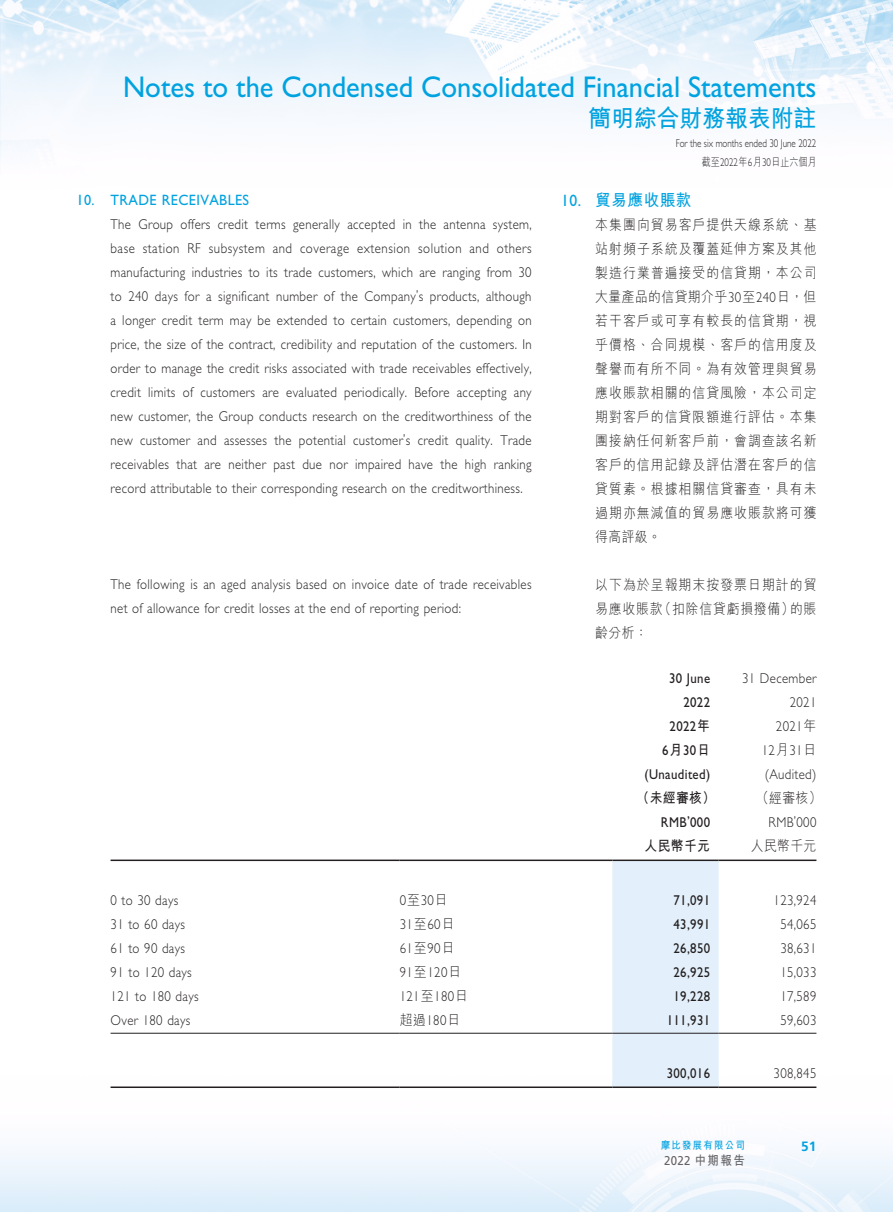
<style>
.page{position:relative;width:893px;height:1212px;background:#fff}
.page>*{position:absolute;margin:0;border:0;box-sizing:border-box;transform-origin:0 0}
.t1{font:30px "Gill Sans Std";color:#00a2df;scale:.95 1}
.t2{font:700 24px "M Hei HK";color:#00a2df;scale:.95 1}
.t3{font:700 16.5px "M Hei HK";letter-spacing:.03em;color:#00a2df;scale:.95 1}
.t4{font:15px "Gill Sans Std";letter-spacing:.03em;color:#00a2df;scale:.95 1}
.t5{font:300 14.25px/24px "Gill Sans Std";letter-spacing:.03em;color:#231f20;text-align:justify;scale:.9 1}
.t6{font:300 14.25px/24px "M Hei HK";letter-spacing:.085em;color:#231f20;text-align:justify;scale:.9 1}
.t7{font:14.25px "Gill Sans Std";letter-spacing:.03em;color:#231f20;scale:.9 1}
.t8{font:700 14.25px "M Hei HK";letter-spacing:.03em;color:#231f20;scale:.9 1}
.t9{font:700 13.5px "Frutiger LT Std";color:#00a2df}
.t10{font:12.75px "Frutiger LT Std";color:#636366;scale:.9 1}
.t11{font:300 11.25px "Gill Sans Std";color:#231f20;scale:.8 1}
.t12{font:300 11.25px "M Hei HK";color:#231f20;scale:.8 1}
.t13{font:700 10.5px "M Hei HK";letter-spacing:.13em;color:#00a2df;scale:.9 1}
.s1{font-family:"Gill Sans Std"}
.s2{font-family:"Gill Sans Std";font-weight:400}
.s3{font-family:"M Hei HK";font-weight:700}
.s4{font-family:"M Hei HK"}
</style>
<div class="page">
<img style="left:0;top:0;width:893px;height:1212px">
<div style="left:612px;top:861px;width:107px;height:220px;background:#e3f0fb"></div>
<div style="left:612px;top:1081px;width:107px;height:7px;background:#e3f0fb"></div>
<hr style="left:111px;top:859px;width:289px;height:2px;background:#231f20">
<hr style="left:400px;top:859px;width:212px;height:2px;background:#231f20">
<hr style="left:612px;top:859px;width:107px;height:2px;background:#231f20">
<hr style="left:719px;top:859px;width:97px;height:2px;background:#231f20">
<hr style="left:111px;top:1033px;width:289px;height:1px;background:#231f20">
<hr style="left:400px;top:1033px;width:212px;height:1px;background:#231f20">
<hr style="left:612px;top:1033px;width:107px;height:1px;background:#231f20">
<hr style="left:719px;top:1033px;width:97px;height:1px;background:#231f20">
<hr style="left:111px;top:1086px;width:289px;height:2px;background:#231f20">
<hr style="left:400px;top:1086px;width:212px;height:2px;background:#231f20">
<hr style="left:612px;top:1086px;width:107px;height:2px;background:#231f20">
<hr style="left:719px;top:1086px;width:97px;height:2px;background:#231f20">
<h1 class="t1" style="left:123px;top:70px;width:731px">Notes to the Condensed Consolidated Financial Statements</h1>
<h2 class="t2" style="left:588px;top:101px;width:241px">簡明綜合財務報表附註</h2>
<p class="t11" style="left:676px;top:137px;width:177px">For the six months ended 30 June 2022</p>
<p class="t12" style="left:702px;top:156px;width:145px">截至<span class="s1">2022</span>年<span class="s1">6</span>月<span class="s1">30</span>日止六個月</p>
<p class="t4" style="left:77px;top:191px;width:183px">10. TRADE RECEIVABLES</p>
<p class="t5" style="left:111px;top:212px;width:469px">The Group offers credit terms generally accepted in the antenna system, base station RF subsystem and coverage extension solution and others manufacturing industries to its trade customers, which are ranging from 30 to 240 days for a significant number of the Company’s products, although a longer credit term may be extended to certain customers, depending on price, the size of the contract, credibility and reputation of the customers. In order to manage the credit risks associated with trade receivables effectively, credit limits of customers are evaluated periodically. Before accepting any new customer, the Group conducts research on the creditworthiness of the new customer and assesses the potential customer’s credit quality. Trade receivables that are neither past due nor impaired have the high ranking record attributable to their corresponding research on the creditworthiness.</p>
<p class="t5" style="left:111px;top:572px;width:469px">The following is an aged analysis based on invoice date of trade receivables net of allowance for credit losses at the end of reporting period:</p>
<p class="t3" style="left:561px;top:188px;width:139px"><span class="s2">10.</span> 貿易應收賬款</p>
<p class="t6" style="left:595px;top:213px;width:247px">本集團向貿易客戶提供天線系統、基站射頻子系統及覆蓋延伸方案及其他製造行業普遍接受的信貸期，本公司大量產品的信貸期介乎<span class="s1">30</span>至<span class="s1">240</span>日，但若干客戶或可享有較長的信貸期，視乎價格、合同規模、客戶的信用度及聲譽而有所不同。為有效管理與貿易應收賬款相關的信貸風險，本公司定期對客戶的信貸限額進行評估。本集團接納任何新客戶前，會調查該名新客戶的信用記錄及評估潛在客戶的信貸質素。根據相關信貸審查，具有未過期亦無減值的貿易應收賬款將可獲得高評級。</p>
<p class="t6" style="left:595px;top:573px;width:247px">以下為於呈報期末按發票日期計的貿易應收賬款（扣除信貸虧損撥備）的賬齡分析：</p>
<p class="t7" style="left:669px;top:670px;width:47px">30 June</p>
<p class="t5" style="left:742px;top:666px;width:84px">31 December</p>
<p class="t7" style="left:683px;top:693px;width:31px">2022</p>
<p class="t5" style="left:790px;top:690px;width:31px">2021</p>
<p class="t7" style="left:670px;top:717px;width:47px">2022<span class="s3">年</span></p>
<p class="t5" style="left:776px;top:714px;width:47px">2021<span class="s4">年</span></p>
<p class="t7" style="left:662px;top:741px;width:55px">6<span class="s3">月</span>30<span class="s3">日</span></p>
<p class="t5" style="left:762px;top:738px;width:62px">12<span class="s4">月</span>31<span class="s4">日</span></p>
<p class="t7" style="left:645px;top:765px;width:74px">(Unaudited)</p>
<p class="t5" style="left:765px;top:762px;width:59px">(Audited)</p>
<p class="t8" style="left:636px;top:787px;width:89px">（未經審核）</p>
<p class="t6" style="left:756px;top:785px;width:74px">（經審核）</p>
<p class="t7" style="left:661px;top:813px;width:56px">RMB’000</p>
<p class="t5" style="left:769px;top:810px;width:55px">RMB’000</p>
<p class="t8" style="left:645px;top:835px;width:74px">人民幣千元</p>
<p class="t6" style="left:751px;top:833px;width:74px">人民幣千元</p>
<p class="t5" style="left:111px;top:888px;width:77px">0 to 30 days</p>
<p class="t5" style="left:400px;top:888px;width:55px">0<span class="s4">至</span>30<span class="s4">日</span></p>
<p class="t7" style="left:673px;top:892px;width:42px">71,091</p>
<p class="t5" style="left:774px;top:888px;width:49px">123,924</p>
<p class="t5" style="left:111px;top:912px;width:84px">31 to 60 days</p>
<p class="t5" style="left:400px;top:912px;width:62px">31<span class="s4">至</span>60<span class="s4">日</span></p>
<p class="t7" style="left:673px;top:916px;width:42px">43,991</p>
<p class="t5" style="left:780px;top:912px;width:42px">54,065</p>
<p class="t5" style="left:111px;top:936px;width:84px">61 to 90 days</p>
<p class="t5" style="left:400px;top:936px;width:62px">61<span class="s4">至</span>90<span class="s4">日</span></p>
<p class="t7" style="left:673px;top:940px;width:42px">26,850</p>
<p class="t5" style="left:780px;top:936px;width:42px">38,631</p>
<p class="t5" style="left:111px;top:960px;width:92px">91 to 120 days</p>
<p class="t5" style="left:400px;top:960px;width:70px">91<span class="s4">至</span>120<span class="s4">日</span></p>
<p class="t7" style="left:673px;top:964px;width:42px">26,925</p>
<p class="t5" style="left:780px;top:960px;width:42px">15,033</p>
<p class="t5" style="left:111px;top:984px;width:99px">121 to 180 days</p>
<p class="t5" style="left:400px;top:984px;width:77px">121<span class="s4">至</span>180<span class="s4">日</span></p>
<p class="t7" style="left:673px;top:988px;width:42px">19,228</p>
<p class="t5" style="left:780px;top:984px;width:42px">17,589</p>
<p class="t5" style="left:111px;top:1008px;width:90px">Over 180 days</p>
<p class="t6" style="left:400px;top:1007px;width:69px">超過<span class="s1">180</span>日</p>
<p class="t7" style="left:667px;top:1012px;width:50px">111,931</p>
<p class="t5" style="left:780px;top:1008px;width:42px">59,603</p>
<p class="t7" style="left:667px;top:1064px;width:50px">300,016</p>
<p class="t5" style="left:773px;top:1061px;width:49px">308,845</p>
<p class="t13" style="left:661px;top:1138px;width:95px">摩比發展有限公司</p>
<p class="t9" style="left:801px;top:1138px;width:17px">51</p>
<p class="t10" style="left:664px;top:1153px;width:91px">2022 <span class="s3">中期報告</span></p>
</div>
